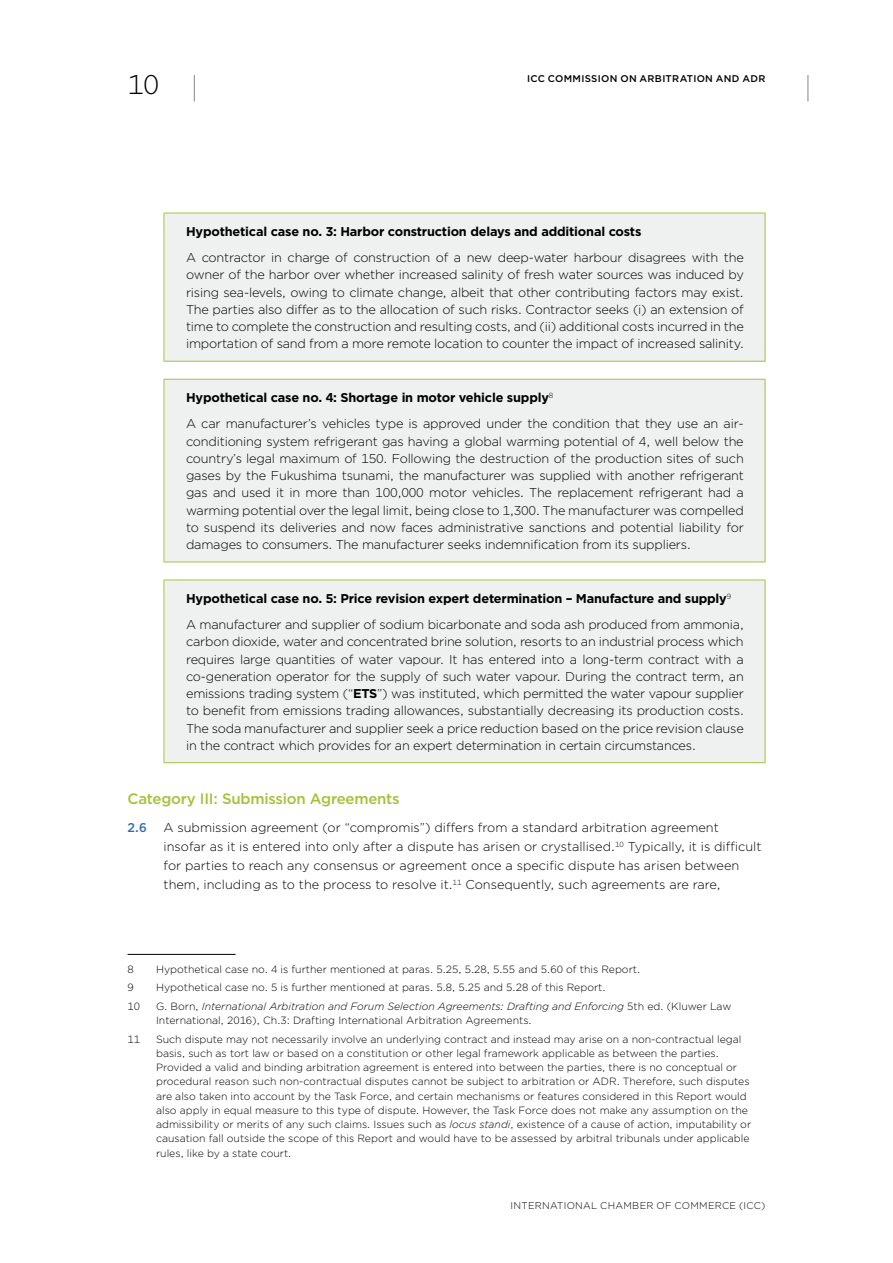
<style>
.page{position:relative;width:893px;height:1263px;background:#fff}
.page>*{position:absolute;margin:0;border:0;box-sizing:border-box;transform-origin:0 0}
.t1{font:300 27px "Gotham";color:#000}
.h3_subtitle_ReportGr{font:500 15px "Gotham";letter-spacing:-.015em;color:#a4c138}
.Body_ENCART_Report{font:300 12.75px/17.2px "Gotham";letter-spacing:-.015em;color:#000;text-align:justify}
.Body_number_BlueRepo{font:300 12.75px/19.2px "Gotham";color:#000}
.Body_ENCART_Report-2{font:700 12.75px "Gotham";letter-spacing:-.015em;color:#000}
.Body_number_BlueRepo-2{font:500 12.75px "Gotham";color:#376cb3}
.Footnote_Report{font:300 10.5px/14.2px "Gotham";color:#000}
.t2{font:300 9.75px "Gotham";letter-spacing:.03em;color:#000}
.t3{font:500 9.75px "Gotham";letter-spacing:.03em;color:#000}
.s1{font-weight:700}
.s2{font-style:italic}
</style>
<div class="page">
<svg style="left:194px;top:75px;width:1px;height:27px"></svg>
<svg style="left:808px;top:75px;width:1px;height:27px"></svg>
<div style="left:164px;top:213px;width:601px;height:148px;background:#eff0f0"></div>
<hr style="left:164px;top:213px;width:601px;height:1px;background:#a9c23f">
<hr style="left:164px;top:213px;width:1px;height:148px;background:#a9c23f">
<hr style="left:765px;top:213px;width:1px;height:148px;background:#a9c23f">
<hr style="left:164px;top:361px;width:601px;height:1px;background:#a9c23f">
<div style="left:164px;top:379px;width:601px;height:183px;background:#eff0f0"></div>
<hr style="left:164px;top:379px;width:601px;height:1px;background:#a9c23f">
<hr style="left:164px;top:380px;width:1px;height:182px;background:#a9c23f">
<hr style="left:765px;top:380px;width:1px;height:182px;background:#a9c23f">
<hr style="left:164px;top:562px;width:601px;height:1px;background:#a9c23f">
<div style="left:164px;top:580px;width:601px;height:183px;background:#eff0f0"></div>
<hr style="left:164px;top:580px;width:601px;height:1px;background:#a9c23f">
<hr style="left:164px;top:580px;width:1px;height:182px;background:#a9c23f">
<hr style="left:765px;top:580px;width:1px;height:182px;background:#a9c23f">
<hr style="left:164px;top:762px;width:601px;height:1px;background:#a9c23f">
<hr style="left:128px;top:954px;width:108px;height:1px;background:#000">
<h1 class="t1" style="left:128px;top:67px;width:33px">10</h1>
<p class="t3" style="left:527px;top:72px;width:240px">ICC COMMISSION ON ARBITRATION AND ADR</p>
<p class="Body_ENCART_Report-2" style="left:186px;top:223px;width:457px">Hypothetical case no. 3: Harbor construction delays and additional costs</p>
<p class="Body_ENCART_Report" style="left:186px;top:249px;width:559px">A contractor in charge of construction of a new deep-water harbour disagrees with the owner of the harbor over whether increased salinity of fresh water sources was induced by rising sea-levels, owing to climate change, albeit that other contributing factors may exist.<br>The parties also differ as to the allocation of such risks. Contractor seeks (i) an extension of time to complete the construction and resulting costs, and (ii) additional costs incurred in the importation of sand from a more remote location to counter the impact of increased salinity.</p>
<p class="Body_ENCART_Report-2" style="left:186px;top:389px;width:369px">Hypothetical case no. 4: Shortage in motor vehicle supply<sup>8</sup></p>
<p class="Body_ENCART_Report" style="left:186px;top:415px;width:559px">A car manufacturer’s vehicles type is approved under the condition that they use an air&shy;conditioning system refrigerant gas having a global warming potential of 4, well below the country’s legal maximum of 150. Following the destruction of the production sites of such gases by the Fukushima tsunami, the manufacturer was supplied with another refrigerant gas and used it in more than 100,000 motor vehicles. The replacement refrigerant had a warming potential over the legal limit, being close to 1,300. The manufacturer was compelled to suspend its deliveries and now faces administrative sanctions and potential liability for damages to consumers. The manufacturer seeks indemnification from its suppliers.</p>
<p class="Body_ENCART_Report-2" style="left:186px;top:590px;width:547px">Hypothetical case no. 5: Price revision expert determination – Manufacture and supply<sup>9</sup></p>
<p class="Body_ENCART_Report" style="left:186px;top:616px;width:559px">A manufacturer and supplier of sodium bicarbonate and soda ash produced from ammonia, carbon dioxide, water and concentrated brine solution, resorts to an industrial process which requires large quantities of water vapour. It has entered into a long-term contract with a co-generation operator for the supply of such water vapour. During the contract term, an emissions trading system (“<span class="s1">ETS</span>”) was instituted, which permitted the water vapour supplier to benefit from emissions trading allowances, substantially decreasing its production costs.<br>The soda manufacturer and supplier seek a price reduction based on the price revision clause in the contract which provides for an expert determination in certain circumstances.</p>
<p class="h3_subtitle_ReportGr" style="left:128px;top:789px;width:274px">Category III: Submission Agreements</p>
<p class="Body_number_BlueRepo-2" style="left:128px;top:819px;width:21px">2.6</p>
<p class="Body_number_BlueRepo" style="left:164px;top:817px;width:599px">A submission agreement (or “compromis”) differs from a standard arbitration agreement insofar as it is entered into only after a dispute has arisen or crystallised.<sup>10</sup> Typically, it is difficult for parties to reach any consensus or agreement once a specific dispute has arisen between them, including as to the process to resolve it.<sup>11</sup> Consequently, such agreements are rare,</p>
<p class="Footnote_Report" style="left:128px;top:962px;width:8px">8</p>
<p class="Footnote_Report" style="left:156px;top:962px;width:486px">Hypothetical case no. 4 is further mentioned at paras. 5.25, 5.28, 5.55 and 5.60 of this Report.</p>
<p class="Footnote_Report" style="left:128px;top:980px;width:8px">9</p>
<p class="Footnote_Report" style="left:156px;top:980px;width:451px">Hypothetical case no. 5 is further mentioned at paras. 5.8, 5.25 and 5.28 of this Report.</p>
<p class="Footnote_Report" style="left:128px;top:999px;width:14px">10</p>
<p class="Footnote_Report" style="left:156px;top:999px;width:577px">G. Born, <span class="s2">International Arbitration and Forum Selection Agreements: Drafting and Enforcing</span> 5th ed. (Kluwer Law<br>International, 2016), Ch.3: Drafting International Arbitration Agreements.</p>
<p class="Footnote_Report" style="left:128px;top:1031px;width:14px">11</p>
<p class="Footnote_Report" style="left:156px;top:1031px;width:597px">Such dispute may not necessarily involve an underlying contract and instead may arise on a non-contractual legal basis, such as tort law or based on a constitution or other legal framework applicable as between the parties.<br>Provided a valid and binding arbitration agreement is entered into between the parties, there is no conceptual or procedural reason such non-contractual disputes cannot be subject to arbitration or ADR. Therefore, such disputes are also taken into account by the Task Force, and certain mechanisms or features considered in this Report would also apply in equal measure to this type of dispute. However, the Task Force does not make any assumption on the admissibility or merits of any such claims. Issues such as <span class="s2">locus standi</span>, existence of a cause of action, imputability or causation fall outside the scope of this Report and would have to be assessed by arbitral tribunals under applicable rules, like by a state court.</p>
<p class="t2" style="left:511px;top:1199px;width:256px">INTERNATIONAL CHAMBER OF COMMERCE (ICC)</p>
</div>
